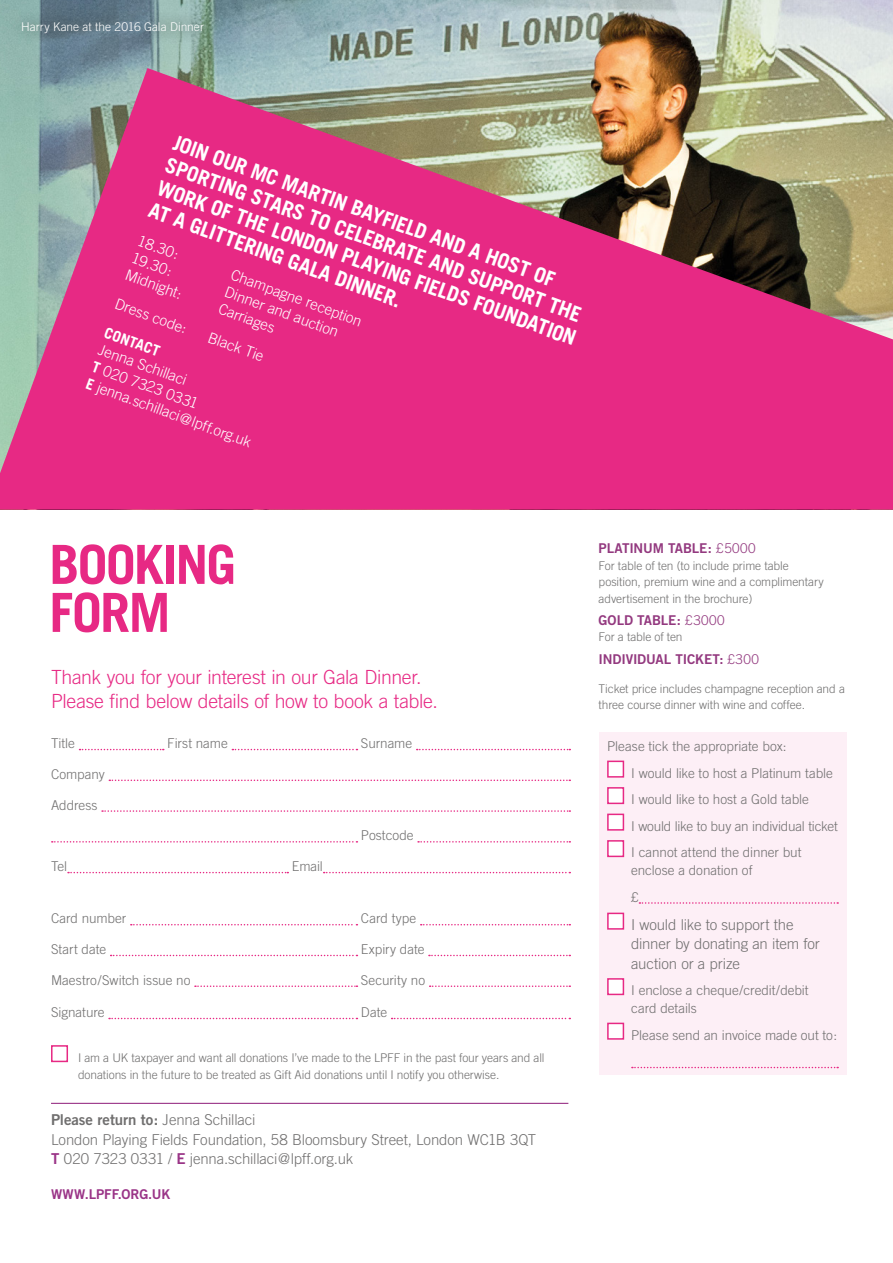
<style>
.page{position:relative;width:893px;height:1263px;background:#fff}
.page>*{position:absolute;margin:0;border:0;box-sizing:border-box;transform-origin:0 0}
.t1{font:700 54px/48px "Trade Gothic";letter-spacing:-.035em;color:#e72984}
.t2{font:700 21px/24px "Trade Gothic";color:#fff}
.t3{font:300 19.5px/24px "Trade Gothic";letter-spacing:-.015em;color:#e72984}
.t4{font:300 15px/19.5px "Trade Gothic";letter-spacing:-.005em;color:#706f6f}
.t5{font:300 15px/30.8px "Trade Gothic";color:#fff}
.t6{font:15px "Trade Gothic Bold Two";letter-spacing:-.005em;color:#706f6f}
.t7{font:700 15px "Trade Gothic";color:#fff}
.t8{font:300 13.5px/26.5px "Trade Gothic";letter-spacing:-.005em;color:#706f6f}
.t9{font:13.5px "Trade Gothic Bold Two";letter-spacing:-.01em;color:#93397f}
.t10{font:13.5px "Trade Gothic Bold Two";letter-spacing:-.005em;color:#9a3487}
.t11{font:300 12px/16.5px "Trade Gothic";letter-spacing:-.01em;color:#706f6f}
.t12{font:300 12px "Trade Gothic";color:#fff}
.s1{font-weight:700}
.s2{font-family:"Trade Gothic";font-weight:300}
.s3{font-family:"Trade Gothic Bold Two";font-weight:400;color:#9a3487}
</style>
<div class="page">
<img style="left:0;top:0;width:893px;height:68px">
<svg style="left:0;top:68px;width:893px;height:442px;background:#cc4e82"></svg>
<div style="left:9px;top:8px;width:207px;height:37px;background:#000;opacity:.75"></div>
<svg style="left:80px;top:749px;width:84px;height:1px"></svg>
<svg style="left:232px;top:749px;width:125px;height:1px"></svg>
<svg style="left:417px;top:749px;width:153px;height:1px"></svg>
<svg style="left:109px;top:779px;width:461px;height:2px"></svg>
<svg style="left:102px;top:810px;width:468px;height:2px"></svg>
<svg style="left:52px;top:841px;width:305px;height:1px"></svg>
<svg style="left:418px;top:841px;width:152px;height:1px"></svg>
<svg style="left:68px;top:872px;width:220px;height:1px"></svg>
<svg style="left:324px;top:872px;width:246px;height:1px"></svg>
<div style="left:599px;top:732px;width:247px;height:343px;background:#fdeff6"></div>
<svg style="left:639px;top:902px;width:199px;height:2px"></svg>
<svg style="left:632px;top:1067px;width:206px;height:1px"></svg>
<div style="left:608px;top:761px;width:15px;height:16px;background:#fff"></div>
<div style="left:607px;top:761px;width:17px;height:17px;border:2px solid #e72984"></div>
<div style="left:607px;top:787px;width:17px;height:17px;background:#fff;border:2px solid #e72984"></div>
<div style="left:607px;top:814px;width:17px;height:17px;background:#fff;border:2px solid #e72984"></div>
<div style="left:607px;top:840px;width:17px;height:17px;background:#fff;border:2px solid #e72984"></div>
<div style="left:607px;top:913px;width:17px;height:17px;background:#fff;border:2px solid #e72984"></div>
<div style="left:607px;top:978px;width:17px;height:17px;background:#fff;border:2px solid #e72984"></div>
<div style="left:607px;top:1023px;width:17px;height:17px;background:#fff;border:2px solid #e72984"></div>
<svg style="left:131px;top:924px;width:226px;height:1px"></svg>
<svg style="left:421px;top:924px;width:149px;height:1px"></svg>
<svg style="left:111px;top:955px;width:246px;height:1px"></svg>
<svg style="left:429px;top:955px;width:141px;height:1px"></svg>
<svg style="left:195px;top:985px;width:162px;height:2px"></svg>
<svg style="left:430px;top:985px;width:140px;height:2px"></svg>
<svg style="left:109px;top:1018px;width:248px;height:1px"></svg>
<svg style="left:392px;top:1018px;width:178px;height:1px"></svg>
<div style="left:51px;top:1045px;width:17px;height:17px;border:2px solid #e72984"></div>
<hr style="left:51px;top:1103px;width:517px;height:1px;background:#9a3487">
<p class="t12" style="left:21px;top:19px;width:184px">Harry Kane at the 2016 Gala Dinner</p>
<h2 class="t2" style="left:179px;top:130px;width:446px;rotate:20deg">JOIN OUR MC MARTIN BAYFIELD AND A HOST OF SPORTING STARS TO CELEBRATE AND SUPPORT THE WORK OF THE LONDON PLAYING FIELDS FOUNDATION AT A GLITTERING GALA DINNER.</h2>
<p class="t5" style="left:144px;top:226px;width:44px;rotate:20deg">18.30:</p>
<p class="t5" style="left:138px;top:243px;width:44px;rotate:20deg">19.30:</p>
<p class="t5" style="left:237px;top:259px;width:140px;rotate:20deg">Champagne reception</p>
<p class="t5" style="left:131px;top:259px;width:77px;rotate:20deg">Midnight:<br>Dress code:</p>
<p class="t5" style="left:231px;top:276px;width:121px;rotate:20deg">Dinner and auction</p>
<p class="t5" style="left:224px;top:293px;width:60px;rotate:20deg">Carriages<br>Black Tie</p>
<p class="t7" style="left:108px;top:323px;width:59px;rotate:20deg">CONTACT</p>
<p class="t5" style="left:102px;top:340px;width:176px;line-height:18px;rotate:20deg">Jenna Schillaci<br><span class="s1">T</span> 020 7323 0331<br><span class="s1">E</span> jenna.schillaci@lpff.org.uk</p>
<h1 class="t1" style="left:49px;top:540px;width:188px">BOOKING<br>FORM</h1>
<h3 class="t3" style="left:51px;top:665px;width:388px">Thank you for your interest in our Gala Dinner.<br>Please find below details of how to book a table.</h3>
<p class="t8" style="left:51px;top:730px;width:25px">Title</p>
<p class="t8" style="left:167px;top:730px;width:62px">First name</p>
<p class="t8" style="left:361px;top:730px;width:53px">Surname</p>
<p class="t8" style="left:51px;top:760px;width:55px">Company</p>
<p class="t8" style="left:51px;top:791px;width:48px">Address</p>
<p class="t8" style="left:361px;top:822px;width:54px">Postcode</p>
<p class="t8" style="left:51px;top:853px;width:18px">Tel</p>
<p class="t8" style="left:292px;top:853px;width:33px">Email</p>
<p class="t8" style="left:51px;top:905px;width:77px">Card number</p>
<p class="t8" style="left:361px;top:905px;width:57px">Card type</p>
<p class="t8" style="left:51px;top:936px;width:57px">Start date</p>
<p class="t8" style="left:361px;top:936px;width:65px">Expiry date</p>
<p class="t8" style="left:51px;top:967px;width:141px">Maestro/Switch issue no</p>
<p class="t8" style="left:361px;top:967px;width:66px">Security no</p>
<p class="t8" style="left:51px;top:999px;width:55px">Signature</p>
<p class="t8" style="left:361px;top:999px;width:28px">Date</p>
<p class="t11" style="left:78px;top:1049px;width:468px">I am a UK taxpayer and want all donations I’ve made to the LPFF in the past four years and all donations in the future to be treated as Gift Aid donations until I notify you otherwise.</p>
<p class="t6" style="left:51px;top:1110px;width:206px">Please return to: <span class="s2">Jenna Schillaci</span></p>
<p class="t4" style="left:51px;top:1129px;width:487px">London Playing Fields Foundation, 58 Bloomsbury Street, London WC1B 3QT<br><span class="s3">T</span> 020 7323 0331 / <span class="s3">E</span> jenna.schillaci@lpff.org.uk</p>
<p class="t10" style="left:51px;top:1186px;width:121px">WWW.LPFF.ORG.UK</p>
<p class="t9" style="left:599px;top:540px;width:159px">PLATINUM TABLE: <span class="s2">£5000</span></p>
<p class="t11" style="left:599px;top:557px;width:227px">For table of ten (to include prime table position, premium wine and a complimentary advertisement in the brochure)</p>
<p class="t9" style="left:599px;top:612px;width:128px">GOLD TABLE: <span class="s2">£3000</span></p>
<p class="t11" style="left:599px;top:629px;width:86px">For a table of ten</p>
<p class="t9" style="left:599px;top:650px;width:162px">INDIVIDUAL TICKET: <span class="s2">£300</span></p>
<p class="t11" style="left:599px;top:680px;width:248px">Ticket price includes champagne reception and a three course dinner with wine and coffee.</p>
<p class="t8" style="left:631px;top:733px;width:208px;text-indent:-24px">Please tick the appropriate box:<br>I would like to host a Platinum table I would like to host a Gold table<br>I would like to buy an individual ticket I cannot attend the dinner but</p>
<p class="t8" style="left:631px;top:857px;width:123px">enclose a donation of £</p>
<p class="t4" style="left:631px;top:914px;width:190px">I would like to support the dinner by donating an item for auction or a prize</p>
<p class="t8" style="left:631px;top:981px;width:179px;line-height:18px">I enclose a cheque/credit/debit card details</p>
<p class="t8" style="left:631px;top:1021px;width:208px">Please send an invoice made out to:</p>
</div>
